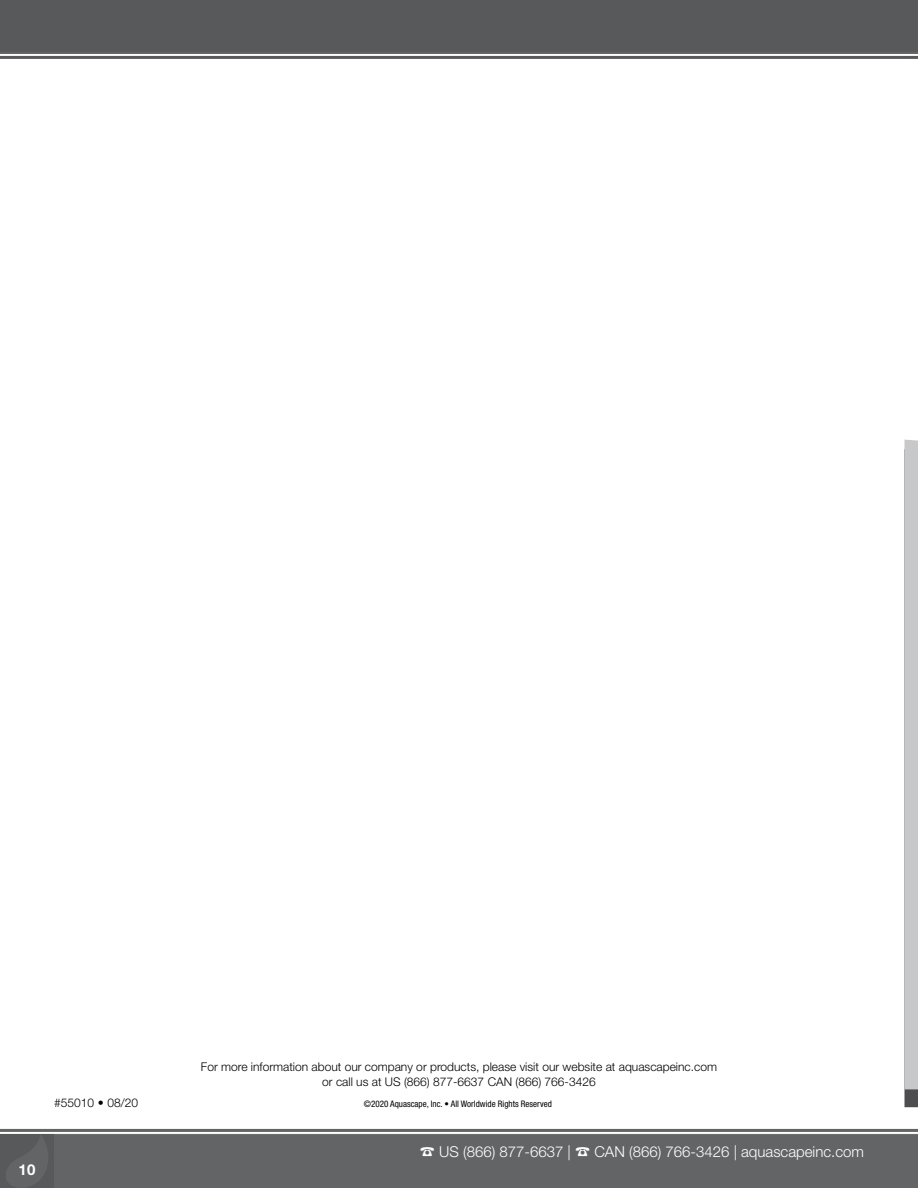
<style>
.page{position:relative;width:918px;height:1188px;background:#fff}
.page>*{position:absolute;margin:0;border:0;box-sizing:border-box;transform-origin:0 0}
.t1{font:300 15px "Helvetica Neue LT Std";color:#fff}
.t2{font:700 15px "Helvetica Neue LT Std";color:#fff}
.t3{font:300 12px/15px "Helvetica Neue LT Std";color:#000;text-align:center}
.t4{font:condensed 9px "Helvetica Neue LT Std";color:#000}
</style>
<div class="page">
<svg style="left:904px;top:439px;width:14px;height:668px;background:#c1c2c4"></svg>
<div style="left:0;top:0;width:918px;height:54px;background:#58595b"></div>
<div style="left:0;top:53px;width:918px;height:6px;background:#f8f8f8"></div>
<hr style="left:0;top:53px;width:918px;height:1px;background:#58595b">
<hr style="left:0;top:56px;width:918px;height:3px;background:#58595b">
<div style="left:0;top:1134px;width:918px;height:54px;background:#636466"></div>
<div style="left:0;top:1129px;width:918px;height:6px;background:#f8f8f9"></div>
<hr style="left:0;top:1129px;width:918px;height:3px;background:#636466">
<hr style="left:0;top:1134px;width:918px;height:1px;background:#636466">
<div style="left:0;top:1134px;width:54px;height:54px;background:#58595b"></div>
<svg style="left:6px;top:1136px;width:42px;height:51px"></svg>
<p class="t2" style="left:19px;top:1160px;width:18px">10</p>
<p class="t3" style="left:201px;top:1059px;width:518px">For more information about our company or products, please visit our website at aquascapeinc.com or call us at US (866) 877-6637 CAN (866) 766-3426</p>
<p class="t3" style="left:54px;top:1095px;width:86px">#55010 • 08/20</p>
<p class="t4" style="left:364px;top:1099px;width:189px">©2020 Aquascape, Inc. • All Worldwide Rights Reserved</p>
<p class="t1" style="left:420px;top:1143px;width:446px">☎ US (866) 877-6637 | ☎ CAN (866) 766-3426 | aquascapeinc.com</p>
</div>
